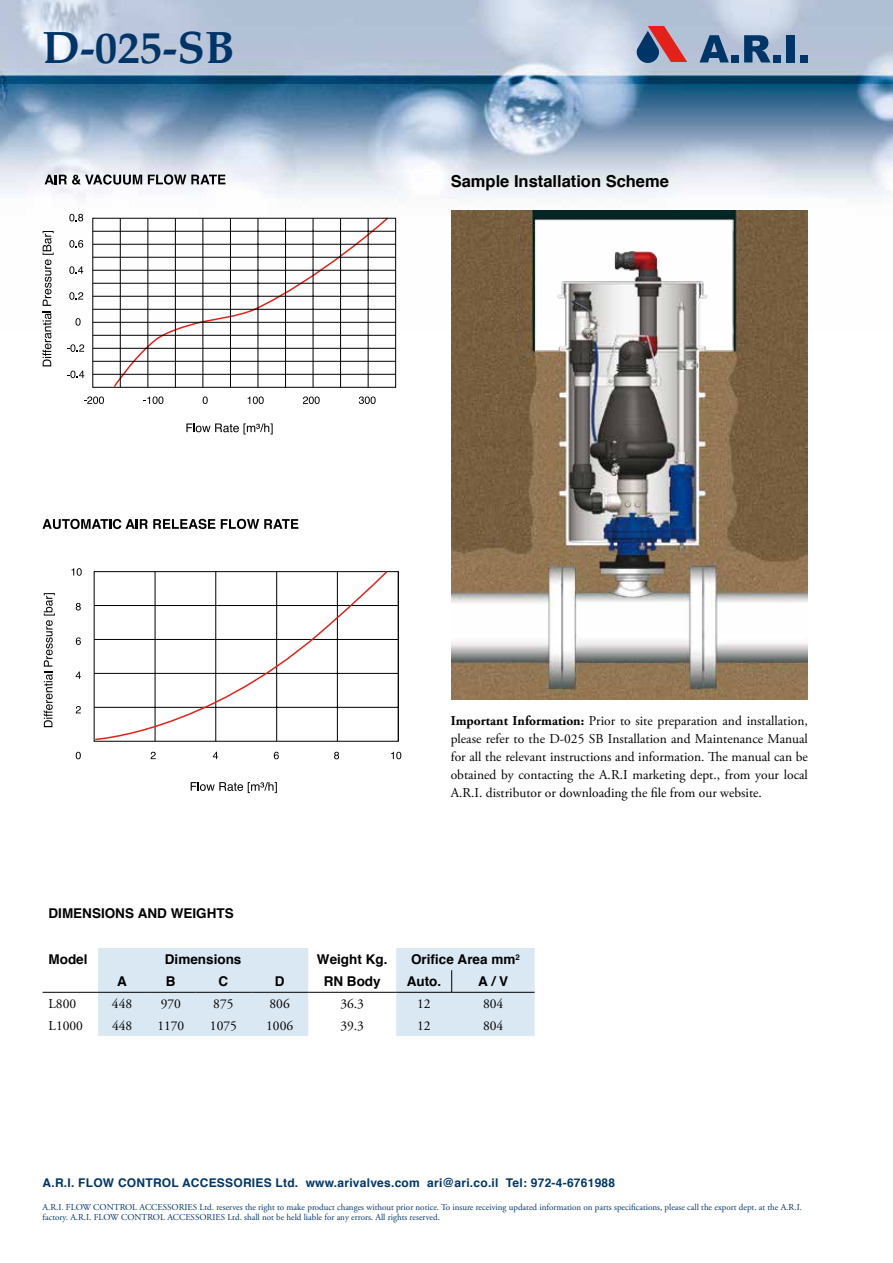
<style>
.page{position:relative;width:893px;height:1263px;background:#fff}
.page>*{position:absolute;margin:0;border:0;box-sizing:border-box;transform-origin:0 0}
.t1{font:700 45px "Palatino";color:#003567}
.t2{font:700 16.5px "Helvetica";color:#000}
.t3{font:13.5px/18px "Adobe Garamond Pro";color:#000;text-align:justify}
.t4{font:700 13.5px "Helvetica";color:#000}
.t5{font:700 12px "Helvetica";letter-spacing:.02em;color:#003567}
.t6{font:9px/10.8px "Adobe Garamond Pro";color:#003567}
.s1{font-weight:700}
</style>
<div class="page">
<img style="left:0;top:0;width:893px;height:332px">
<svg style="left:635px;top:26px;width:52px;height:37px;background:#987083"></svg>
<svg style="left:699px;top:35px;width:30px;height:27px"></svg>
<div style="left:731px;top:55px;width:8px;height:7px;background:#003567"></div>
<svg style="left:744px;top:35px;width:27px;height:27px"></svg>
<div style="left:773px;top:55px;width:8px;height:7px;background:#003567"></div>
<div style="left:786px;top:35px;width:8px;height:27px;background:#003567"></div>
<div style="left:800px;top:55px;width:8px;height:7px;background:#003567"></div>
<img style="left:451px;top:210px;width:357px;height:489px">
<hr style="left:43px;top:992px;width:55px;height:1px;background:#000">
<svg style="left:98px;top:948px;width:437px;height:88px"></svg>
<svg style="left:203px;top:396px;width:5px;height:8px"></svg>
<svg style="left:248px;top:396px;width:16px;height:8px"></svg>
<svg style="left:76px;top:318px;width:5px;height:8px"></svg>
<svg style="left:67px;top:344px;width:17px;height:8px"></svg>
<svg style="left:67px;top:371px;width:17px;height:7px"></svg>
<svg style="left:69px;top:292px;width:14px;height:8px"></svg>
<svg style="left:69px;top:266px;width:14px;height:8px"></svg>
<svg style="left:69px;top:240px;width:14px;height:8px"></svg>
<svg style="left:359px;top:396px;width:17px;height:8px"></svg>
<svg style="left:303px;top:396px;width:17px;height:8px"></svg>
<svg style="left:143px;top:396px;width:20px;height:8px"></svg>
<svg style="left:69px;top:214px;width:14px;height:7px"></svg>
<svg style="left:84px;top:396px;width:20px;height:8px"></svg>
<svg style="left:113px;top:216px;width:276px;height:170px"></svg>
<div style="left:92px;top:218px;width:304px;height:170px;border:1px solid #000"></div>
<hr style="left:93px;top:374px;width:303px;height:1px;background:#000">
<hr style="left:93px;top:361px;width:303px;height:1px;background:#000">
<hr style="left:93px;top:348px;width:303px;height:1px;background:#000">
<hr style="left:93px;top:335px;width:303px;height:1px;background:#000">
<hr style="left:93px;top:322px;width:303px;height:1px;background:#000">
<hr style="left:93px;top:309px;width:303px;height:1px;background:#000">
<hr style="left:93px;top:296px;width:303px;height:1px;background:#000">
<hr style="left:93px;top:283px;width:303px;height:1px;background:#000">
<hr style="left:93px;top:270px;width:303px;height:1px;background:#000">
<hr style="left:93px;top:257px;width:303px;height:1px;background:#000">
<hr style="left:93px;top:244px;width:303px;height:1px;background:#000">
<hr style="left:93px;top:231px;width:303px;height:1px;background:#000">
<hr style="left:368px;top:218px;width:1px;height:169px;background:#000">
<hr style="left:340px;top:218px;width:1px;height:169px;background:#000">
<hr style="left:313px;top:218px;width:1px;height:169px;background:#000">
<hr style="left:285px;top:218px;width:1px;height:169px;background:#000">
<hr style="left:258px;top:218px;width:1px;height:169px;background:#000">
<hr style="left:230px;top:218px;width:1px;height:169px;background:#000">
<hr style="left:202px;top:218px;width:1px;height:169px;background:#000">
<hr style="left:175px;top:218px;width:1px;height:169px;background:#000">
<hr style="left:148px;top:218px;width:1px;height:169px;background:#000">
<hr style="left:120px;top:218px;width:1px;height:169px;background:#000">
<svg style="left:45px;top:174px;width:97px;height:11px"></svg>
<svg style="left:148px;top:174px;width:77px;height:11px"></svg>
<svg style="left:43px;top:231px;width:11px;height:135px"></svg>
<svg style="left:186px;top:423px;width:87px;height:11px"></svg>
<svg style="left:43px;top:519px;width:172px;height:10px"></svg>
<svg style="left:221px;top:519px;width:77px;height:10px"></svg>
<svg style="left:76px;top:752px;width:5px;height:7px"></svg>
<svg style="left:151px;top:752px;width:5px;height:7px"></svg>
<svg style="left:76px;top:671px;width:5px;height:8px"></svg>
<svg style="left:213px;top:752px;width:5px;height:7px"></svg>
<svg style="left:274px;top:752px;width:5px;height:7px"></svg>
<svg style="left:76px;top:603px;width:5px;height:7px"></svg>
<svg style="left:76px;top:706px;width:5px;height:7px"></svg>
<svg style="left:76px;top:637px;width:5px;height:8px"></svg>
<svg style="left:334px;top:752px;width:5px;height:7px"></svg>
<svg style="left:391px;top:752px;width:10px;height:7px"></svg>
<svg style="left:71px;top:568px;width:11px;height:8px"></svg>
<svg style="left:44px;top:593px;width:11px;height:134px"></svg>
<svg style="left:191px;top:782px;width:86px;height:11px"></svg>
<hr style="left:398px;top:572px;width:1px;height:169px;background:#000">
<hr style="left:94px;top:707px;width:304px;height:1px;background:#000">
<hr style="left:94px;top:673px;width:304px;height:1px;background:#000">
<hr style="left:94px;top:639px;width:304px;height:1px;background:#000">
<hr style="left:94px;top:605px;width:304px;height:1px;background:#000">
<svg style="left:94px;top:571px;width:295px;height:170px"></svg>
<h1 class="t1" style="left:43px;top:9px;width:194px">D-025-SB</h1>
<p class="t2" style="left:451px;top:168px;width:220px">Sample Installation Scheme</p>
<p class="t3" style="left:451px;top:712px;width:359px"><span class="s1">Important Information:</span> Prior to site preparation and installation, please refer to the D-025 SB Installation and Maintenance Manual for all the relevant instructions and information. The manual can be obtained by contacting the A.R.I marketing dept., from your local A.R.I. distributor or downloading the file from our website.</p>
<p class="t4" style="left:49px;top:902px;width:187px">DIMENSIONS AND WEIGHTS</p>
<p class="t4" style="left:49px;top:948px;width:41px">Model</p>
<p class="t4" style="left:165px;top:948px;width:78px">Dimensions</p>
<p class="t4" style="left:317px;top:948px;width:72px">Weight Kg.</p>
<p class="t4" style="left:411px;top:948px;width:110px">Orifice Area mm<sup>2</sup></p>
<p class="t4" style="left:117px;top:971px;width:11px">A</p>
<p class="t4" style="left:166px;top:971px;width:11px">B</p>
<p class="t4" style="left:219px;top:971px;width:11px">C</p>
<p class="t4" style="left:275px;top:971px;width:11px">D</p>
<p class="t4" style="left:324px;top:971px;width:58px">RN Body</p>
<p class="t4" style="left:407px;top:971px;width:36px">Auto.</p>
<p class="t4" style="left:478px;top:971px;width:32px">A / V</p>
<p class="t3" style="left:49px;top:995px;width:29px">L800</p>
<p class="t3" style="left:112px;top:995px;width:22px">448</p>
<p class="t3" style="left:161px;top:995px;width:22px">970</p>
<p class="t3" style="left:213px;top:995px;width:22px">875</p>
<p class="t3" style="left:270px;top:995px;width:22px">806</p>
<p class="t3" style="left:340px;top:995px;width:25px">36.3</p>
<p class="t3" style="left:417px;top:995px;width:15px">12</p>
<p class="t3" style="left:483px;top:995px;width:22px">804</p>
<p class="t3" style="left:49px;top:1017px;width:36px">L1000</p>
<p class="t3" style="left:112px;top:1017px;width:22px">448</p>
<p class="t3" style="left:157px;top:1017px;width:28px">1170</p>
<p class="t3" style="left:210px;top:1017px;width:28px">1075</p>
<p class="t3" style="left:266px;top:1017px;width:28px">1006</p>
<p class="t3" style="left:340px;top:1017px;width:25px">39.3</p>
<p class="t3" style="left:417px;top:1017px;width:15px">12</p>
<p class="t3" style="left:483px;top:1017px;width:22px">804</p>
<p class="t5" style="left:43px;top:1173px;width:574px">A.R.I. FLOW CONTROL ACCESSORIES Ltd. www.arivalves.com ari@ari.co.il Tel: 972-4-6761988</p>
<p class="t6" style="left:43px;top:1202px;width:761px">A.R.I. FLOW CONTROL ACCESSORIES Ltd. reserves the right to make product changes without prior notice. To insure receiving updated information on parts specifications, please call the export dept. at the A.R.I. factory. A.R.I. FLOW CONTROL ACCESSORIES Ltd. shall not be held liable for any errors. All rights reserved.</p>
</div>
